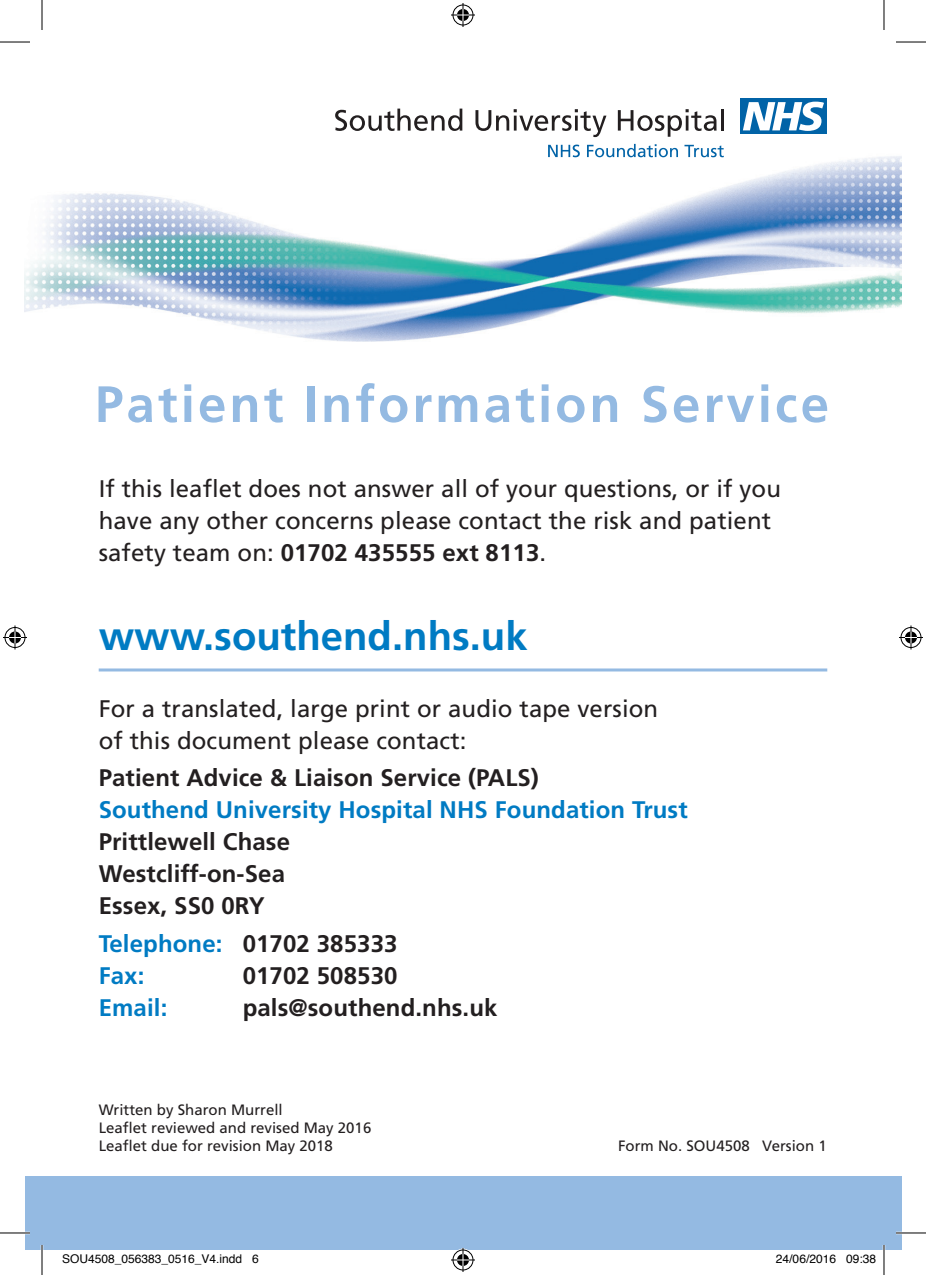
<style>
.page{position:relative;width:926px;height:1275px;background:#fff}
.page>*{position:absolute;margin:0;border:0;box-sizing:border-box;transform-origin:0 0}
.t1{font:700 51px "Frutiger";letter-spacing:.06em;color:#94bae2}
.t2{font:700 40px "Frutiger";color:#007bc3}
.t3{font:24px/32px "Frutiger";letter-spacing:.005em;color:#231f20}
.t4{font:700 24px/32px "Frutiger";letter-spacing:.005em;color:#231f20}
.t5{font:700 24px/32px "Frutiger";letter-spacing:.005em;color:#007bc3}
.t6{font:15px/18px "Frutiger";color:#231f20}
.t7{font:12px "Helvetica";color:#000}
.s1{font-weight:700}
.s2{color:#231f20}
</style>
<div class="page">
<div style="left:25px;top:1176px;width:876px;height:74px;background:#94bae2"></div>
<hr style="left:99px;top:668px;width:728px;height:3px;background:#94bae2">
<img style="left:25px;top:144px;width:876px;height:198px">
<svg style="left:335px;top:109px;width:127px;height:22px"></svg>
<svg style="left:475px;top:109px;width:131px;height:28px"></svg>
<svg style="left:618px;top:109px;width:99px;height:28px"></svg>
<hr style="left:721px;top:109px;width:3px;height:22px;background:#231f20">
<div style="left:740px;top:99px;width:87px;height:35px;background:#0163a7"></div>
<svg style="left:743px;top:102px;width:81px;height:29px"></svg>
<svg style="left:548px;top:145px;width:32px;height:12px"></svg>
<svg style="left:587px;top:144px;width:91px;height:13px"></svg>
<svg style="left:684px;top:145px;width:40px;height:12px"></svg>
<hr style="left:0;top:1231px;width:30px;height:3px;background:#fff">
<hr style="left:896px;top:1231px;width:30px;height:3px;background:#fff">
<hr style="left:41px;top:1245px;width:2px;height:30px;background:#fff">
<hr style="left:883px;top:1245px;width:2px;height:30px;background:#fff">
<hr style="left:0;top:42px;width:30px;height:1px;background:#000">
<hr style="left:896px;top:42px;width:30px;height:1px;background:#000">
<hr style="left:0;top:1232px;width:30px;height:1px;background:#000">
<hr style="left:896px;top:1232px;width:30px;height:1px;background:#000">
<hr style="left:42px;top:0;width:1px;height:30px;background:#000">
<hr style="left:42px;top:1245px;width:1px;height:30px;background:#000">
<hr style="left:884px;top:0;width:1px;height:30px;background:#000">
<hr style="left:884px;top:1245px;width:1px;height:30px;background:#000">
<svg style="left:451px;top:3px;width:24px;height:24px"></svg>
<svg style="left:451px;top:1248px;width:24px;height:24px"></svg>
<svg style="left:3px;top:625px;width:24px;height:24px"></svg>
<svg style="left:899px;top:625px;width:24px;height:24px"></svg>
<h1 class="t1" style="left:95px;top:374px;width:735px">Patient Information Service</h1>
<p class="t3" style="left:99px;top:473px;width:684px">If this leaflet does not answer all of your questions, or if you have any other concerns please contact the risk and patient safety team on: <span class="s1">01702 435555 ext 8113</span>.</p>
<h2 class="t2" style="left:99px;top:613px;width:430px">www.southend.nhs.uk</h2>
<p class="t3" style="left:99px;top:692px;width:561px">For a translated, large print or audio tape version of this document please contact:</p>
<p class="t4" style="left:99px;top:762px;width:442px">Patient Advice &amp; Liaison Service (PALS)</p>
<p class="t5" style="left:99px;top:794px;width:590px">Southend University Hospital NHS Foundation Trust</p>
<p class="t4" style="left:99px;top:826px;width:193px">Prittlewell Chase<br>Westcliff-on-Sea<br>Essex, SS0 0RY</p>
<p class="t5" style="left:99px;top:927px;width:300px">Telephone: <span class="s2">01702 385333<br></span>Fax:</p>
<p class="t4" style="left:243px;top:959px;width:156px">01702 508530</p>
<p class="t5" style="left:99px;top:991px;width:70px">Email:</p>
<p class="t4" style="left:243px;top:991px;width:256px">pals@southend.nhs.uk</p>
<p class="t6" style="left:99px;top:1100px;width:274px">Written by Sharon Murrell<br>Leaflet reviewed and revised May 2016<br>Leaflet due for revision May 2018</p>
<p class="t6" style="left:618px;top:1136px;width:210px">Form No. SOU4508 Version 1</p>
<p class="t7" style="left:62px;top:1249px;width:198px">SOU4508_056383_0516_V4.indd 6</p>
<p class="t7" style="left:776px;top:1249px;width:102px">24/06/2016 09:38</p>
</div>
